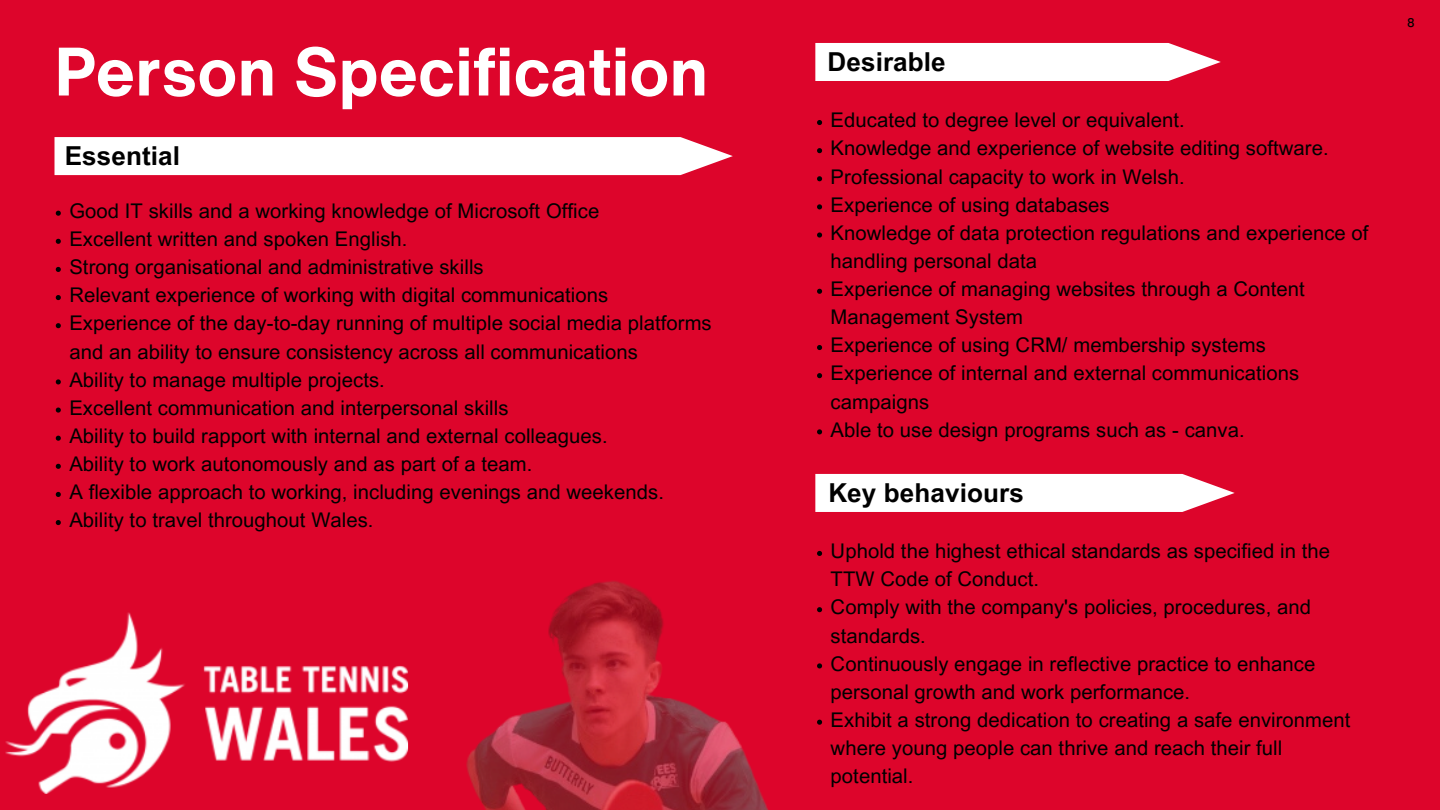
<style>
.page{position:relative;width:1440px;height:810px;background:#dd052b}
.page>*{position:absolute;margin:0;border:0;box-sizing:border-box;transform-origin:0 0}
.t1{font:700 67.2px "Helvetica Now Text";letter-spacing:.005em;color:#fff}
.t2{font:700 26.1px "Arial MT Pro";letter-spacing:.005em;color:#000}
.t3{font:20.25px/28.1px "Arial MT Pro";letter-spacing:.005em;color:#000}
.t4{font:500 12px "Poppins";color:#000}
</style>
<div class="page">
<img style="left:5px;top:612px;width:404px;height:182px">
<svg style="left:815px;top:43px;width:406px;height:38px;background:#fceef1"></svg>
<svg style="left:817px;top:120px;width:5px;height:5px"></svg>
<svg style="left:817px;top:148px;width:5px;height:5px"></svg>
<svg style="left:817px;top:176px;width:5px;height:5px"></svg>
<svg style="left:817px;top:204px;width:5px;height:5px"></svg>
<svg style="left:817px;top:232px;width:5px;height:6px"></svg>
<svg style="left:817px;top:289px;width:5px;height:5px"></svg>
<svg style="left:817px;top:345px;width:5px;height:5px"></svg>
<svg style="left:817px;top:373px;width:5px;height:5px"></svg>
<svg style="left:817px;top:429px;width:5px;height:5px"></svg>
<div style="left:55px;top:137px;width:678px;height:38px;background:#fff"></div>
<svg style="left:815px;top:474px;width:420px;height:38px;background:#fceff1"></svg>
<img style="left:466px;top:580px;width:357px;height:230px">
<svg style="left:56px;top:211px;width:5px;height:5px"></svg>
<svg style="left:56px;top:239px;width:5px;height:5px"></svg>
<svg style="left:56px;top:267px;width:5px;height:5px"></svg>
<svg style="left:56px;top:295px;width:5px;height:5px"></svg>
<svg style="left:56px;top:323px;width:5px;height:5px"></svg>
<svg style="left:56px;top:379px;width:5px;height:5px"></svg>
<svg style="left:56px;top:408px;width:5px;height:5px"></svg>
<svg style="left:56px;top:436px;width:5px;height:5px"></svg>
<svg style="left:56px;top:464px;width:5px;height:5px"></svg>
<svg style="left:56px;top:492px;width:5px;height:5px"></svg>
<svg style="left:56px;top:520px;width:5px;height:5px"></svg>
<svg style="left:817px;top:551px;width:5px;height:5px"></svg>
<svg style="left:817px;top:607px;width:5px;height:5px"></svg>
<svg style="left:817px;top:663px;width:5px;height:5px"></svg>
<svg style="left:817px;top:720px;width:5px;height:5px"></svg>
<p class="t1" style="left:55px;top:21px;width:655px">Person Specification</p>
<h2 class="t2" style="left:828px;top:52px;width:120px">Desirable</h2>
<p class="t2" style="left:65px;top:146px;width:117px">Essential</p>
<p class="t3" style="left:69px;top:199px;width:531px">Good IT skills and a working knowledge of Microsoft Office</p>
<p class="t3" style="left:69px;top:227px;width:340px">Excellent written and spoken English.</p>
<p class="t3" style="left:69px;top:256px;width:416px">Strong organisational and administrative skills</p>
<p class="t3" style="left:69px;top:284px;width:540px">Relevant experience of working with digital communications</p>
<p class="t3" style="left:69px;top:312px;width:644px">Experience of the day-to-day running of multiple social media platforms and an ability to ensure consistency across all communications</p>
<p class="t3" style="left:69px;top:368px;width:317px">Ability to manage multiple projects.</p>
<p class="t3" style="left:69px;top:396px;width:441px">Excellent communication and interpersonal skills</p>
<p class="t3" style="left:69px;top:424px;width:540px">Ability to build rapport with internal and external colleagues.</p>
<p class="t3" style="left:69px;top:452px;width:465px">Ability to work autonomously and as part of a team.</p>
<p class="t3" style="left:69px;top:481px;width:596px">A flexible approach to working, including evenings and weekends.</p>
<h2 class="t3" style="left:69px;top:509px;width:306px">Ability to travel throughout Wales.</h2>
<p class="t3" style="left:831px;top:540px;width:501px">Uphold the highest ethical standards as specified in the<br>TTW Code of Conduct.</p>
<p class="t3" style="left:831px;top:596px;width:482px">Comply with the company's policies, procedures, and standards.</p>
<p class="t3" style="left:831px;top:652px;width:486px">Continuously engage in reflective practice to enhance personal growth and work performance.</p>
<p class="t3" style="left:831px;top:708px;width:521px">Exhibit a strong dedication to creating a safe environment where young people can thrive and reach their full potential.</p>
<h1 class="t3" style="left:831px;top:109px;width:356px">Educated to degree level or equivalent.</h1>
<h2 class="t3" style="left:831px;top:137px;width:500px">Knowledge and experience of website editing software.</h2>
<p class="t3" style="left:831px;top:165px;width:356px">Professional capacity to work in Welsh.</p>
<p class="t3" style="left:831px;top:193px;width:281px">Experience of using databases</p>
<p class="t3" style="left:831px;top:221px;width:539px">Knowledge of data protection regulations and experience of handling personal data</p>
<p class="t3" style="left:831px;top:277px;width:476px">Experience of managing websites through a Content<br>Management System</p>
<p class="t3" style="left:831px;top:334px;width:437px">Experience of using CRM/ membership systems</p>
<p class="t3" style="left:831px;top:362px;width:470px">Experience of internal and external communications campaigns</p>
<p class="t3" style="left:831px;top:418px;width:416px">Able to use design programs such as - canva.</p>
<p class="t2" style="left:828px;top:483px;width:197px">Key behaviours</p>
<p class="t4" style="left:1407px;top:16px;width:9px">8</p>
</div>
